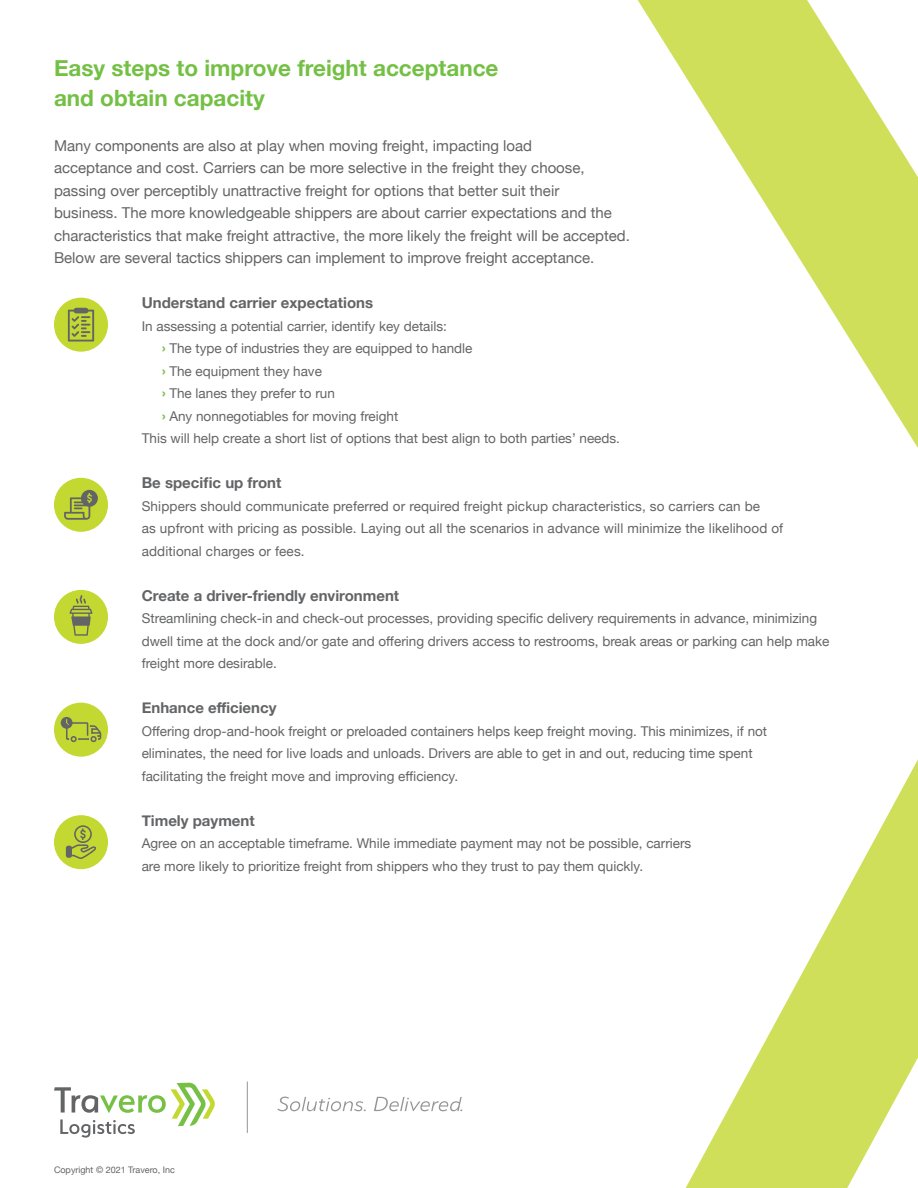
<style>
.page{position:relative;width:918px;height:1188px;background:#fff}
.page>*{position:absolute;margin:0;border:0;box-sizing:border-box;transform-origin:0 0}
.t1{font:700 22.5px/30px "Helvetica Neue";color:#74c045}
.t2{font:15px/22.5px "Helvetica Neue";color:#636466}
.t3{font:700 15px "Helvetica Neue";color:#636466}
.t4{font:13.5px/22.5px "Helvetica Neue";color:#636466}
.t5{font:9px "Helvetica Neue";color:#636466}
.s1{font-weight:700;font-size:15px;color:#74c045}
</style>
<div class="page">
<svg style="left:638px;top:0;width:280px;height:1188px"></svg>
<div style="left:54px;top:298px;width:54px;height:54px;background:#c3d830;border-radius:50%"></div>
<svg style="left:68px;top:308px;width:26px;height:34px"></svg>
<div style="left:54px;top:703px;width:54px;height:54px;background:#c3d830;border-radius:50%"></div>
<div style="left:54px;top:815px;width:54px;height:54px;background:#c3d830;border-radius:50%"></div>
<svg style="left:66px;top:825px;width:30px;height:34px"></svg>
<div style="left:54px;top:590px;width:54px;height:54px;background:#c3d830;border-radius:50%"></div>
<svg style="left:69px;top:595px;width:24px;height:41px"></svg>
<div style="left:54px;top:478px;width:54px;height:54px;background:#c3d830;border-radius:50%"></div>
<svg style="left:64px;top:490px;width:34px;height:30px"></svg>
<svg style="left:61px;top:717px;width:40px;height:26px"></svg>
<svg style="left:54px;top:1083px;width:161px;height:55px"></svg>
<svg style="left:277px;top:1097px;width:89px;height:14px"></svg>
<svg style="left:374px;top:1097px;width:88px;height:14px"></svg>
<hr style="left:247px;top:1082px;width:1px;height:51px;background:#939598">
<h1 class="t1" style="left:54px;top:54px;width:446px">Easy steps to improve freight acceptance and obtain capacity</h1>
<p class="t2" style="left:54px;top:135px;width:578px">Many components are also at play when moving freight, impacting load<br>acceptance and cost. Carriers can be more selective in the freight they choose, passing over perceptibly unattractive freight for options that better suit their<br>business. The more knowledgeable shippers are about carrier expectations and the characteristics that make freight attractive, the more likely the freight will be accepted.<br>Below are several tactics shippers can implement to improve freight acceptance.</p>
<p class="t3" style="left:142px;top:291px;width:233px">Understand carrier expectations</p>
<p class="t4" style="left:142px;top:316px;width:307px">In assessing a potential carrier, identify key details:</p>
<p class="t4" style="left:162px;top:338px;width:312px"><span class="s1">›</span> The type of industries they are equipped to handle</p>
<p class="t4" style="left:162px;top:361px;width:161px"><span class="s1">›</span> The equipment they have</p>
<p class="t4" style="left:162px;top:383px;width:174px"><span class="s1">›</span> The lanes they prefer to run</p>
<p class="t4" style="left:162px;top:406px;width:238px"><span class="s1">›</span> Any nonnegotiables for moving freight</p>
<p class="t4" style="left:142px;top:428px;width:480px">This will help create a short list of options that best align to both parties’ needs.</p>
<p class="t3" style="left:142px;top:471px;width:141px">Be specific up front</p>
<p class="t4" style="left:142px;top:496px;width:643px">Shippers should communicate preferred or required freight pickup characteristics, so carriers can be<br>as upfront with pricing as possible. Laying out all the scenarios in advance will minimize the likelihood of additional charges or fees.</p>
<p class="t3" style="left:142px;top:584px;width:259px">Create a driver-friendly environment</p>
<p class="t4" style="left:142px;top:608px;width:689px">Streamlining check-in and check-out processes, providing specific delivery requirements in advance, minimizing dwell time at the dock and/or gate and offering drivers access to restrooms, break areas or parking can help make freight more desirable.</p>
<p class="t3" style="left:142px;top:696px;width:136px">Enhance efficiency</p>
<p class="t4" style="left:142px;top:721px;width:627px">Offering drop-and-hook freight or preloaded containers helps keep freight moving. This minimizes, if not eliminates, the need for live loads and unloads. Drivers are able to get in and out, reducing time spent facilitating the freight move and improving efficiency.</p>
<p class="t3" style="left:142px;top:809px;width:114px">Timely payment</p>
<p class="t4" style="left:142px;top:833px;width:551px">Agree on an acceptable timeframe. While immediate payment may not be possible, carriers are more likely to prioritize freight from shippers who they trust to pay them quickly.</p>
<p class="t5" style="left:54px;top:1163px;width:122px">Copyright © 2021 Travero, Inc</p>
</div>
